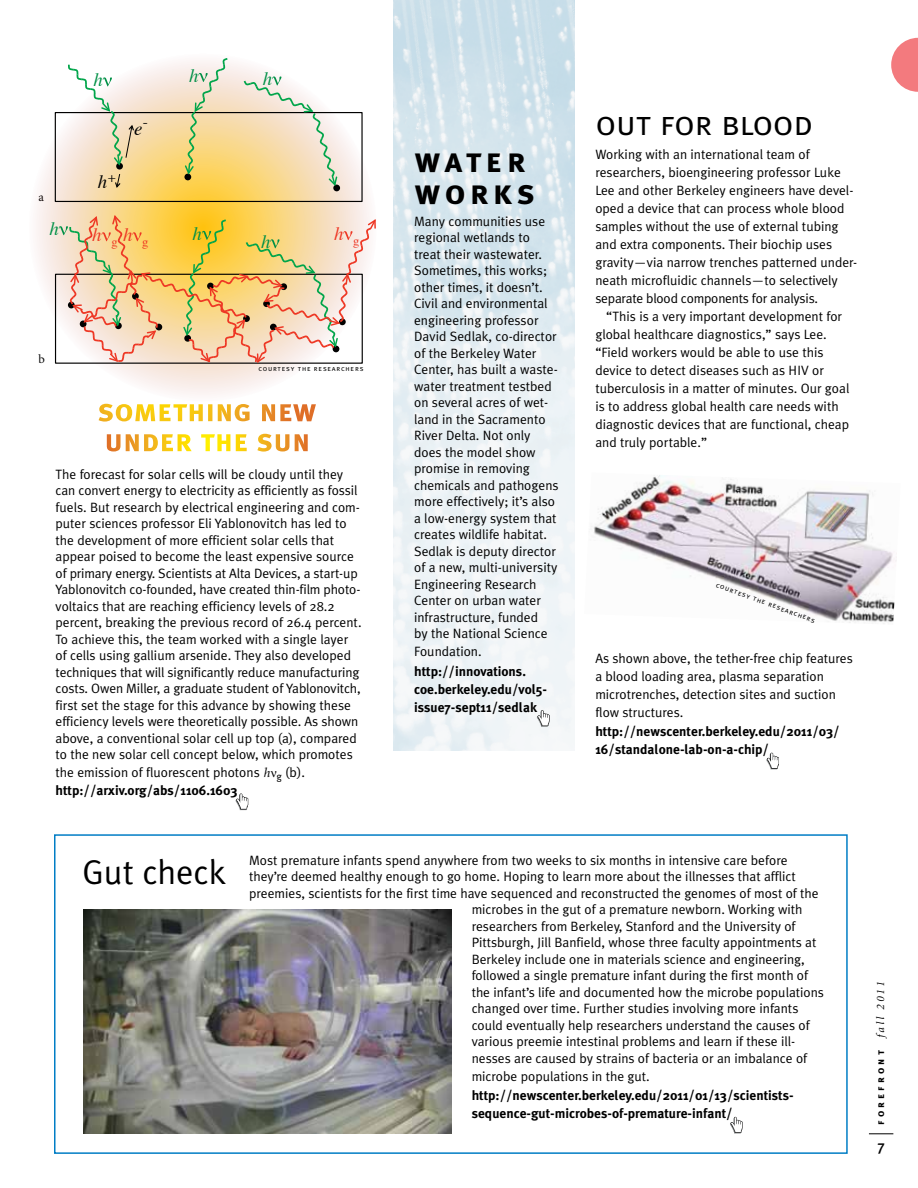
<style>
.page{position:relative;width:918px;height:1188px;background:#fff}
.page>*{position:absolute;margin:0;border:0;box-sizing:border-box;transform-origin:0 0}
.t1{font:34.5px "Meta Plus Normal Caps";color:#000}
.t2{font:34.5px/31.5px "Meta Plus Bold Caps";letter-spacing:.12em;color:#000}
.t3{font:34.5px "Meta Plus Normal";color:#000}
.t4{font:italic 18.75px "Times";color:#009046}
.t5{font:italic 18.75px "Times";color:#ee3724}
.t6{font:italic 18.75px "Times";color:#010101}
.t7{font:500 15px "Meta Plus";color:#000}
.t8{font:13.5px/16.5px "Meta Plus Normal";color:#000}
.t9{font:700 13.5px/18px "Meta Plus";color:#000}
.t10{font:12.3px "Minion MM 367 585 8";color:#000}
.t11{font:10.5px "Meta Plus Bold Caps";letter-spacing:.3em;color:#000}
.t12{font:7.5px "Meta Plus Normal Caps";letter-spacing:.1em;color:#000}
.s1{font-family:"Minion";font-style:italic}
.s2{font-family:"Minion";font-style:italic;font-size:11.25px}
</style>
<div class="page">
<div style="left:54px;top:834px;width:794px;height:320px;border:2px solid #007dc5"></div>
<svg style="left:869px;top:1134px;width:24px;height:1px"></svg>
<svg style="left:766px;top:753px;width:13px;height:16px"></svg>
<svg style="left:891px;top:38px;width:27px;height:54px"></svg>
<img style="left:84px;top:909px;width:367px;height:225px">
<svg style="left:730px;top:1117px;width:13px;height:16px"></svg>
<img style="left:394px;top:0;width:181px;height:751px">
<svg style="left:236px;top:794px;width:12px;height:16px"></svg>
<svg style="left:28px;top:53px;width:349px;height:349px"></svg>
<div style="left:55px;top:112px;width:308px;height:90px;border:1px solid #010101"></div>
<div style="left:116px;top:163px;width:7px;height:7px;background:#010101;border-radius:50%"></div>
<div style="left:184px;top:174px;width:7px;height:6px;background:#010101;border-radius:50%"></div>
<div style="left:333px;top:185px;width:7px;height:6px;background:#010101;border-radius:50%"></div>
<svg style="left:115px;top:173px;width:5px;height:15px"></svg>
<svg style="left:67px;top:64px;width:67px;height:102px"></svg>
<svg style="left:185px;top:57px;width:44px;height:118px;background:#e6d9a6"></svg>
<svg style="left:242px;top:77px;width:95px;height:109px"></svg>
<svg style="left:59px;top:215px;width:318px;height:149px;background:#edce9a"></svg>
<svg style="left:99px;top:404px;width:217px;height:18px"></svg>
<svg style="left:107px;top:434px;width:201px;height:18px"></svg>
<img style="left:591px;top:475px;width:306px;height:149px">
<svg style="left:537px;top:710px;width:13px;height:17px"></svg>
<h2 class="t4" style="left:93px;top:63px;width:11px">h</h2>
<h2 class="t4" style="left:189px;top:59px;width:11px">h</h2>
<h2 class="t4" style="left:263px;top:62px;width:11px">h</h2>
<p class="t10" style="left:39px;top:191px;width:7px">a</p>
<h2 class="t6" style="left:98px;top:165px;width:20px">h<sup>+</sup></h2>
<h2 class="t6" style="left:134px;top:112px;width:16px">e<sup>-</sup></h2>
<h2 class="t4" style="left:49px;top:212px;width:11px">h</h2>
<h2 class="t4" style="left:193px;top:216px;width:11px">h</h2>
<h2 class="t5" style="left:92px;top:218px;width:58px">h<sub>g</sub>h<sub>g</sub></h2>
<h2 class="t5" style="left:334px;top:217px;width:27px">h <sub>g</sub></h2>
<h2 class="t4" style="left:261px;top:225px;width:11px">h</h2>
<p class="t10" style="left:39px;top:352px;width:8px">b</p>
<p class="t12" style="left:258px;top:364px;width:106px">courtesy the researchers</p>
<p class="t8" style="left:56px;top:466px;width:308px">The forecast for solar cells will be cloudy until they can convert energy to electricity as efficiently as fossil fuels. But research by electrical engineering and com&shy;puter sciences professor Eli Yablonovitch has led to the development of more efficient solar cells that appear poised to become the least expensive source of primary energy. Scientists at Alta Devices, a start-up Yablonovitch co-founded, have created thin-film photo&shy;voltaics that are reaching efficiency levels of 28.2 percent, breaking the previous record of 26.4 percent.<br>To achieve this, the team worked with a single layer of cells using gallium arsenide. They also developed techniques that will significantly reduce manufacturing costs. Owen Miller, a graduate student of Yablonovitch, first set the stage for this advance by showing these efficiency levels were theoretically possible. As shown above, a conventional solar cell up top (a), compared to the new solar cell concept below, which promotes</p>
<p class="t8" style="left:56px;top:764px;width:251px">the emission of fluorescent photons <span class="s1">h</span>■<sub>g</sub> (b).</p>
<p class="t9" style="left:56px;top:781px;width:184px">http://arxiv.org/abs/1106.1603</p>
<h1 class="t2" style="left:414px;top:144px;width:123px">water works</h1>
<p class="t8" style="left:414px;top:213px;width:146px">Many communities use regional wetlands to treat their wastewater.<br>Sometimes, this works; other times, it doesn’t.<br>Civil and environmental engineering professor<br>David Sedlak, co-director of the Berkeley Water<br>Center, has built a waste&shy;water treatment testbed on several acres of wet&shy;land in the Sacramento<br>River Delta. Not only does the model show promise in removing chemicals and pathogens more effectively; it’s also a low-energy system that creates wildlife habitat.<br>Sedlak is deputy director of a new, multi-university<br>Engineering Research<br>Center on urban water infrastructure, funded<br>by the National Science</p>
<p class="t8" style="left:414px;top:643px;width:69px">Foundation.</p>
<p class="t9" style="left:414px;top:662px;width:135px">http://innovations. coe.berkeley.edu/vol5- issue7-sept11/sedlak</p>
<h1 class="t1" style="left:595px;top:103px;width:219px">out for blood</h1>
<p class="t8" style="left:595px;top:145px;width:264px;line-height:18px">Working with an international team of researchers, bioengineering professor Luke Lee and other Berkeley engineers have devel&shy;oped a device that can process whole blood samples without the use of external tubing and extra components. Their biochip uses gravity—via narrow trenches patterned under&shy;neath microfluidic channels—to selectively separate blood components for analysis.</p>
<p class="t8" style="left:595px;top:307px;width:256px;line-height:18px;text-indent:11px">“This is a very important development for global healthcare diagnostics,” says Lee. “Field workers would be able to use this device to detect diseases such as HIV or tuberculosis in a matter of minutes. Our goal is to address global health care needs with diagnostic devices that are functional, cheap and truly portable.”</p>
<p class="t12" style="left:718px;top:580px;width:107px;rotate:20deg">courtesy the researchers</p>
<p class="t8" style="left:595px;top:649px;width:259px;line-height:18px">As shown above, the tether-free chip features a blood loading area, plasma separation microtrenches, detection sites and suction flow structures.</p>
<p class="t9" style="left:595px;top:723px;width:246px">http://newscenter.berkeley.edu/2011/03/<br>16/standalone-lab-on-a-chip/</p>
<h1 class="t3" style="left:82px;top:852px;width:145px">Gut check</h1>
<p class="t8" style="left:249px;top:852px;width:540px">Most premature infants spend anywhere from two weeks to six months in intensive care before</p>
<p class="t8" style="left:249px;top:868px;width:548px">they’re deemed healthy enough to go home. Hoping to learn more about the illnesses that afflict</p>
<p class="t8" style="left:249px;top:885px;width:571px">preemies, scientists for the first time have sequenced and reconstructed the genomes of most of the</p>
<p class="t8" style="left:472px;top:901px;width:332px">microbes in the gut of a premature newborn. Working with</p>
<p class="t8" style="left:472px;top:918px;width:325px">researchers from Berkeley, Stanford and the University of</p>
<p class="t8" style="left:472px;top:934px;width:346px">Pittsburgh, Jill Banfield, whose three faculty appointments at</p>
<p class="t8" style="left:472px;top:951px;width:335px">Berkeley include one in materials science and engineering,</p>
<p class="t8" style="left:472px;top:967px;width:338px">followed a single premature infant during the first month of</p>
<p class="t8" style="left:472px;top:984px;width:354px">the infant’s life and documented how the microbe populations</p>
<p class="t8" style="left:472px;top:1000px;width:328px">changed over time. Further studies involving more infants</p>
<p class="t8" style="left:472px;top:1017px;width:340px">could eventually help researchers understand the causes of</p>
<p class="t8" style="left:472px;top:1033px;width:325px">various preemie intestinal problems and learn if these ill-</p>
<p class="t8" style="left:472px;top:1050px;width:337px">nesses are caused by strains of bacteria or an imbalance of</p>
<p class="t8" style="left:472px;top:1068px;width:180px">microbe populations in the gut.</p>
<p class="t9" style="left:472px;top:1087px;width:324px">http://newscenter.berkeley.edu/2011/01/13/scientists&shy;sequence-gut-microbes-of-premature-infant/</p>
<p class="t11" style="left:874px;top:1125px;width:145px;rotate:-90deg">forefront <span class="s2">fall 2011</span></p>
<p class="t7" style="left:877px;top:1138px;width:9px">7</p>
</div>
